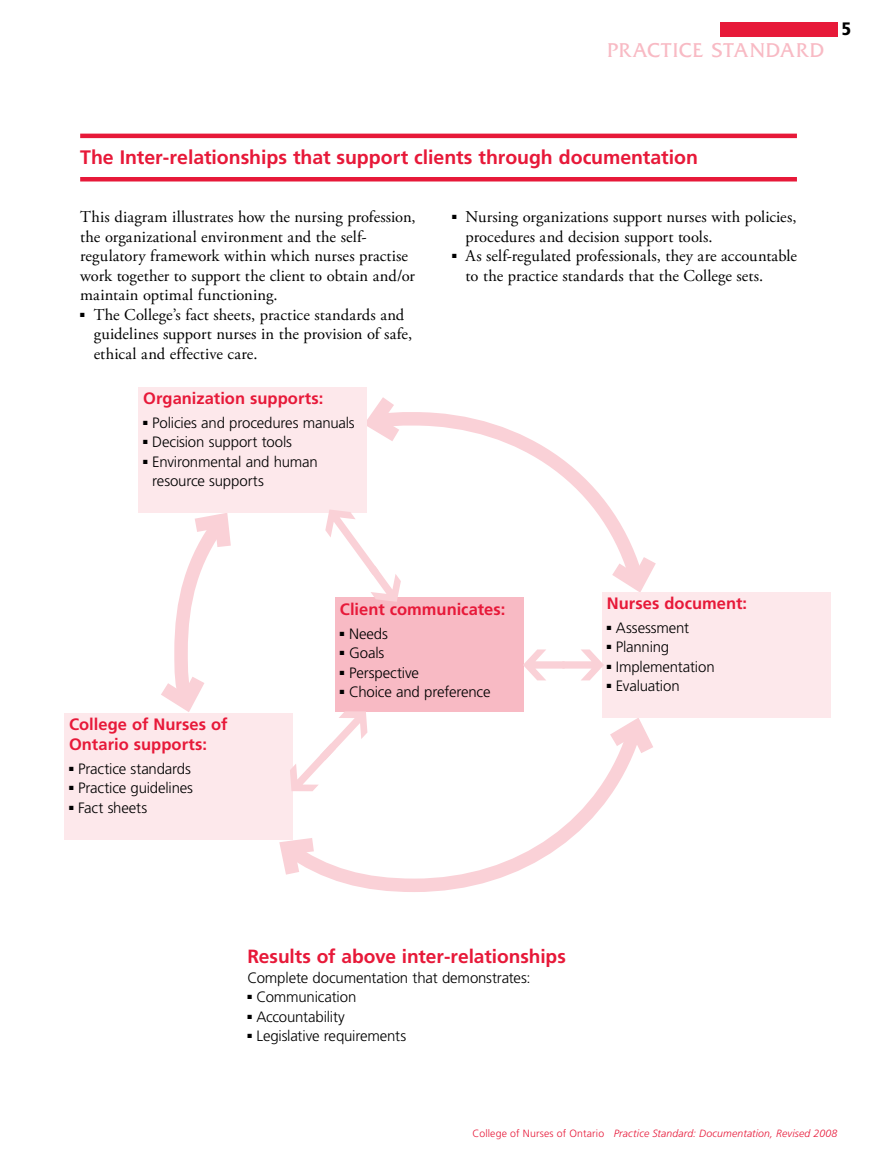
<style>
.page{position:relative;width:878px;height:1161px;background:#fff}
.page>*{position:absolute;margin:0;border:0;box-sizing:border-box;transform-origin:0 0}
.t1{font:21px "Friz Quadrata Std";letter-spacing:.045em;color:#f8bac4}
.t2{font:700 19.5px "Frutiger LT Std";letter-spacing:-.005em;color:#e71939}
.t3{font:700 19.2px "Frutiger LT Std";letter-spacing:-.005em;color:#e71939}
.t4{font:900 condensed 18px "Frutiger LT Std";color:#000}
.t5{font:16.5px/19.5px "Adobe Garamond Pro";letter-spacing:.005em;color:#000}
.t6{font:700 16.5px/19.5px "Frutiger LT Std";color:#e71939}
.t7{font:300 15px/19.5px "Frutiger LT Std";letter-spacing:-.01em;color:#000}
.t8{font:italic 300 10.5px "Frutiger LT Std";letter-spacing:.01em;color:#e71939}
.s1{font-style:normal}
</style>
<div class="page">
<div style="left:719px;top:24px;width:118px;height:13px;background:#e71939"></div>
<div style="left:719px;top:22px;width:118px;height:14px;background:#e71939"></div>
<svg style="left:401px;top:412px;width:229px;height:186px"></svg>
<svg style="left:597px;top:542px;width:59px;height:56px"></svg>
<svg style="left:367px;top:397px;width:47px;height:57px"></svg>
<svg style="left:146px;top:513px;width:94px;height:201px"></svg>
<svg style="left:268px;top:713px;width:359px;height:179px"></svg>
<svg style="left:271px;top:829px;width:57px;height:60px"></svg>
<svg style="left:595px;top:713px;width:58px;height:55px"></svg>
<hr style="left:80px;top:134px;width:716px;height:4px;background:#e71939">
<div style="left:80px;top:177px;width:716px;height:5px;background:#e71939"></div>
<div style="left:335px;top:598px;width:189px;height:114px;background:#f8bac4"></div>
<div style="left:139px;top:387px;width:228px;height:126px;background:#fde8eb"></div>
<div style="left:602px;top:592px;width:228px;height:126px;background:#fde8eb"></div>
<div style="left:64px;top:714px;width:228px;height:126px;background:#fde8eb"></div>
<svg style="left:523px;top:650px;width:81px;height:30px"></svg>
<svg style="left:325px;top:510px;width:76px;height:92px"></svg>
<svg style="left:290px;top:711px;width:77px;height:80px"></svg>
<p class="t1" style="left:607px;top:39px;width:218px">PRACTICE STANDARD</p>
<p class="t4" style="left:842px;top:18px;width:11px">5</p>
<p class="t2" style="left:80px;top:145px;width:619px">The Inter-relationships that support clients through documentation</p>
<p class="t5" style="left:80px;top:208px;width:337px">This diagram illustrates how the nursing profession, the organizational environment and the self&shy;regulatory framework within which nurses practise work together to support the client to obtain and/or maintain optimal functioning.</p>
<p class="t5" style="left:94px;top:305px;width:320px;text-indent:-13px">■ The College’s fact sheets, practice standards and guidelines support nurses in the provision of safe, ethical and effective care.</p>
<p class="t6" style="left:143px;top:388px;width:182px">Organization supports:</p>
<p class="t7" style="left:143px;top:413px;width:213px">■ Policies and procedures manuals</p>
<p class="t7" style="left:143px;top:433px;width:150px">■ Decision support tools</p>
<p class="t7" style="left:152px;top:452px;width:167px;text-indent:-9px">■ Environmental and human resource supports</p>
<p class="t5" style="left:465px;top:208px;width:332px;text-indent:-13px">■ Nursing organizations support nurses with policies, procedures and decision support tools.</p>
<p class="t5" style="left:465px;top:247px;width:333px;text-indent:-13px">■ As self-regulated professionals, they are accountable to the practice standards that the College sets.</p>
<p class="t6" style="left:69px;top:715px;width:160px">College of Nurses of<br>Ontario supports:</p>
<p class="t7" style="left:69px;top:759px;width:123px">■ Practice standards</p>
<p class="t7" style="left:69px;top:779px;width:126px">■ Practice guidelines</p>
<p class="t7" style="left:69px;top:798px;width:80px">■ Fact sheets</p>
<p class="t6" style="left:340px;top:599px;width:167px">Client communicates:</p>
<p class="t7" style="left:340px;top:624px;width:49px">■ Needs</p>
<p class="t7" style="left:340px;top:643px;width:46px">■ Goals</p>
<p class="t7" style="left:340px;top:663px;width:80px">■ Perspective</p>
<p class="t7" style="left:340px;top:682px;width:152px">■ Choice and preference</p>
<p class="t6" style="left:606px;top:594px;width:142px">Nurses document:</p>
<p class="t7" style="left:606px;top:618px;width:84px">■ Assessment</p>
<p class="t7" style="left:606px;top:638px;width:64px">■ Planning</p>
<p class="t7" style="left:606px;top:657px;width:109px">■ Implementation</p>
<p class="t7" style="left:606px;top:677px;width:74px">■ Evaluation</p>
<p class="t3" style="left:247px;top:945px;width:320px">Results of above inter-relationships</p>
<p class="t7" style="left:247px;top:968px;width:285px">Complete documentation that demonstrates:</p>
<p class="t7" style="left:247px;top:987px;width:110px">■ Communication</p>
<p class="t7" style="left:247px;top:1007px;width:99px">■ Accountability</p>
<p class="t7" style="left:247px;top:1026px;width:160px">■ Legislative requirements</p>
<p class="t8" style="left:472px;top:1128px;width:366px"><span class="s1">College of Nurses of Ontario</span> Practice Standard: Documentation, Revised 2008</p>
</div>
